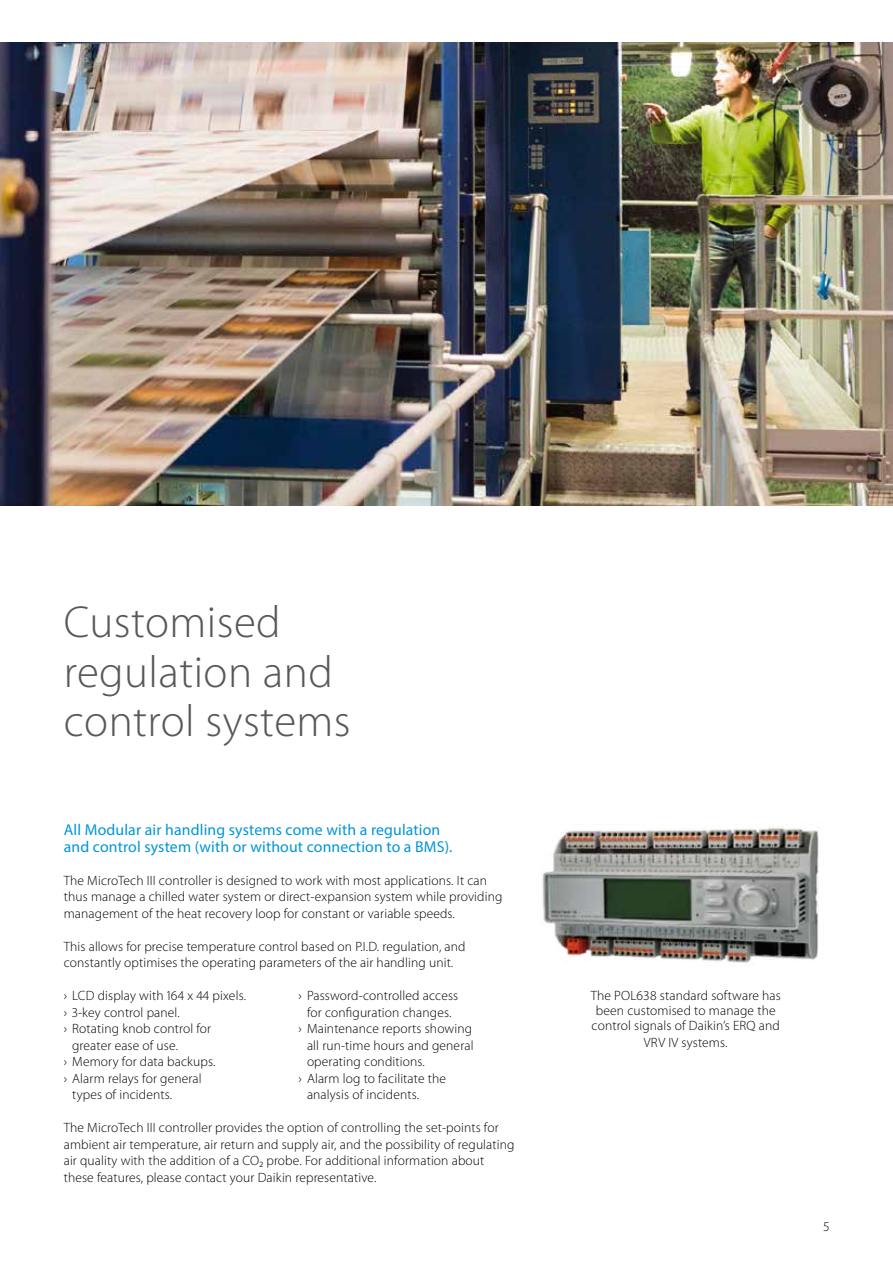
<style>
.page{position:relative;width:893px;height:1263px;background:#fff}
.page>*{position:absolute;margin:0;border:0;box-sizing:border-box;transform-origin:0 0}
.t1{font:300 45px/49.5px "Myriad Pro";letter-spacing:.01em;color:#58585a}
.t2{font:15.75px/16.5px "Myriad Pro";letter-spacing:.01em;color:#0095d8}
.t3{font:300 13.5px/16.5px "Myriad Pro";letter-spacing:.01em;color:#000}
</style>
<div class="page">
<img style="left:0;top:43px;width:893px;height:462px">
<img style="left:542px;top:828px;width:277px;height:135px">
<h1 class="t1" style="left:64px;top:598px;width:288px">Customised regulation and control systems</h1>
<p class="t2" style="left:64px;top:821px;width:390px">All Modular air handling systems come with a regulation and control system (with or without connection to a BMS).</p>
<p class="t3" style="left:64px;top:872px;width:440px">The MicroTech III controller is designed to work with most applications. It can thus manage a chilled water system or direct-expansion system while providing management of the heat recovery loop for constant or variable speeds.</p>
<p class="t3" style="left:64px;top:938px;width:403px">This allows for precise temperature control based on P.I.D. regulation, and constantly optimises the operating parameters of the air handling unit.</p>
<p class="t3" style="left:64px;top:987px;width:184px">› LCD display with 164 x 44 pixels.</p>
<p class="t3" style="left:64px;top:1004px;width:118px">› 3-key control panel.</p>
<p class="t3" style="left:64px;top:1020px;width:149px">› Rotating knob control for</p>
<p class="t3" style="left:72px;top:1037px;width:107px">greater ease of use.</p>
<p class="t3" style="left:64px;top:1053px;width:153px">› Memory for data backups.</p>
<p class="t3" style="left:64px;top:1070px;width:139px">› Alarm relays for general</p>
<p class="t3" style="left:72px;top:1086px;width:101px">types of incidents.</p>
<p class="t3" style="left:298px;top:987px;width:161px">› Password-controlled access</p>
<p class="t3" style="left:307px;top:1004px;width:146px">for configuration changes.</p>
<p class="t3" style="left:298px;top:1020px;width:175px">› Maintenance reports showing</p>
<p class="t3" style="left:307px;top:1037px;width:168px">all run-time hours and general</p>
<p class="t3" style="left:307px;top:1053px;width:119px">operating conditions.</p>
<p class="t3" style="left:298px;top:1070px;width:149px">› Alarm log to facilitate the</p>
<p class="t3" style="left:307px;top:1086px;width:114px">analysis of incidents.</p>
<p class="t3" style="left:64px;top:1119px;width:452px">The MicroTech III controller provides the option of controlling the set-points for ambient air temperature, air return and supply air, and the possibility of regulating air quality with the addition of a CO₂ probe. For additional information about these features, please contact your Daikin representative.</p>
<p class="t3" style="left:591px;top:988px;width:192px;line-height:15px;text-align:center">The POL638 standard software has been customised to manage the control signals of Daikin’s ERQ and</p>
<p class="t3" style="left:644px;top:1034px;width:85px">VRV IV systems.</p>
<p class="t3" style="left:823px;top:1218px;width:7px">5</p>
</div>
